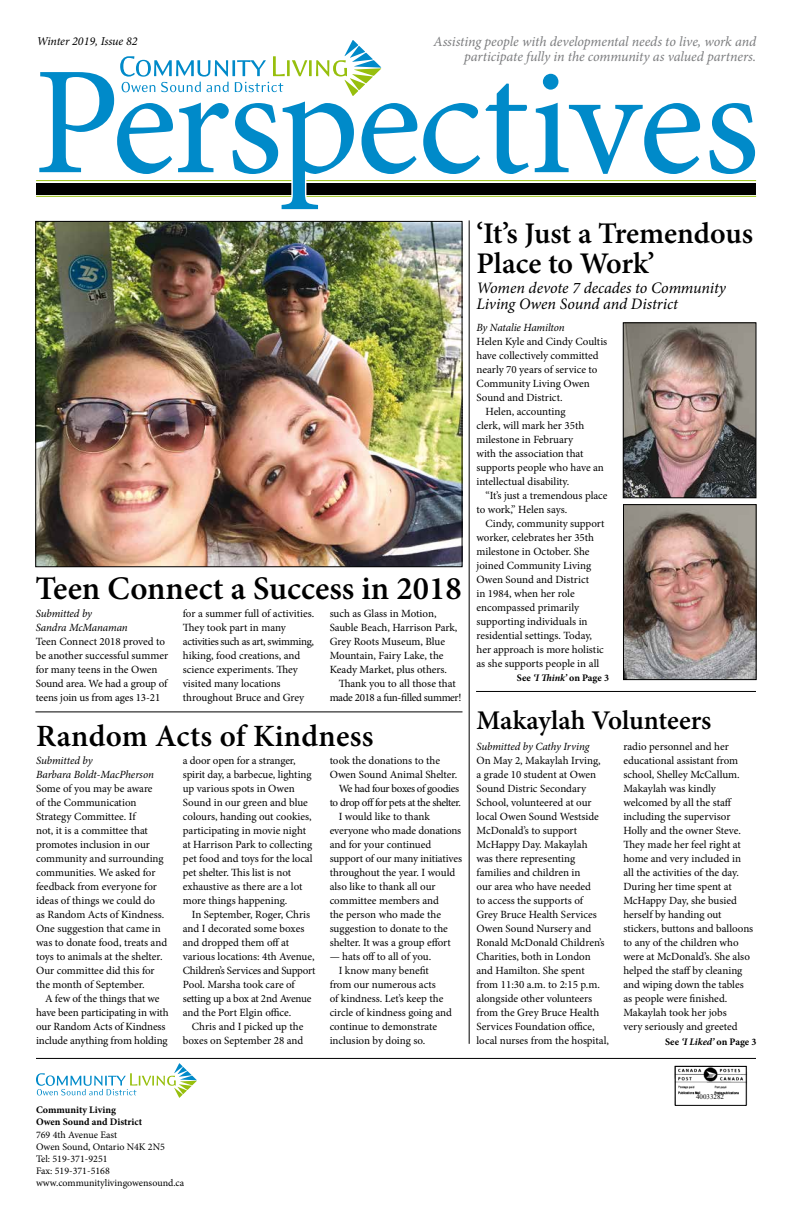
<style>
.page{position:relative;width:792px;height:1224px;background:#fff}
.page>*{position:absolute;margin:0;border:0;box-sizing:border-box;transform-origin:0 0}
.t1{font:154px "Minion Pro";letter-spacing:-.025em;color:#008ac9}
.t2{font:600 33px "Minion Pro";color:#000}
.t3{font:600 31px "Minion Pro";letter-spacing:.01em;color:#000}
.t4{font:600 30px/30px "Minion Pro";letter-spacing:-.005em;color:#000}
.t5{font:600 27px "Minion Pro";color:#000}
.t6{font:italic 16px/16px "Minion Pro";letter-spacing:-.005em;color:#000}
.t7{font:italic 14px/15px "Minion Pro";letter-spacing:-.01em;color:#7b7c7e;text-align:right}
.t8{font:italic 12px "Minion Pro";letter-spacing:-.01em;color:#000}
.t9{font:11px/14px "Minion Pro";letter-spacing:-.005em;color:#000}
.t10{font:italic 11px/14px "Minion Pro";letter-spacing:-.01em;color:#000}
.t11{font:11px "Minion Pro";letter-spacing:-.03em;color:#000}
.t12{font:11px "Minion Pro";letter-spacing:-.035em;color:#000}
.t13{font:10px/12px "Minion Pro";color:#000}
.t14{font:700 10px/12px "Minion Pro";color:#000}
.t15{font:7px "Times New Roman";color:#000}
.s1{font-style:italic}
</style>
<div class="page">
<img style="left:625px;top:506px;width:129px;height:172px">
<div style="left:623px;top:504px;width:133px;height:176px;border:1px solid #000"></div>
<img style="left:625px;top:325px;width:129px;height:171px">
<div style="left:623px;top:323px;width:133px;height:175px;border:1px solid #000"></div>
<img style="left:674px;top:1065px;width:74px;height:39px">
<div style="left:675px;top:1066px;width:72px;height:40px;border:1px solid #000"></div>
<hr style="left:469px;top:220px;width:1px;height:824px;background:#000">
<hr style="left:36px;top:1058px;width:720px;height:1px;background:#000">
<svg style="left:36px;top:1063px;width:161px;height:35px"></svg>
<svg style="left:36px;top:40px;width:721px;height:157px"></svg>
<img style="left:37px;top:223px;width:423px;height:342px">
<div style="left:35px;top:221px;width:427px;height:346px;border:1px solid #000"></div>
<hr style="left:35px;top:712px;width:427px;height:1px;background:#000">
<hr style="left:476px;top:691px;width:280px;height:1px;background:#000">
<p class="t8" style="left:37px;top:33px;width:102px">Winter 2019, Issue 82</p>
<p class="t7" style="left:434px;top:34px;width:324px">Assisting people with developmental needs to live, work and participate fully in the community as valued partners.</p>
<h1 class="t1" style="left:33px;top:20px;width:728px">Perspectives</h1>
<h2 class="t2" style="left:36px;top:565px;width:428px">Teen Connect a Success in 2018</h2>
<p class="t9" style="left:183px;top:607px;width:133px">for a summer full of activities.<br>They took part in many activities such as art, swimming, hiking, food creations, and science experiments. They visited many locations throughout Bruce and Grey</p>
<p class="t9" style="left:330px;top:607px;width:108px">such as Glass in Motion,</p>
<p class="t10" style="left:36px;top:607px;width:94px">Submitted by<br>Sandra McManaman</p>
<p class="t9" style="left:36px;top:635px;width:134px">Teen Connect 2018 proved to be another successful summer for many teens in the Owen<br>Sound area. We had a group of teens join us from ages 13-21</p>
<p class="t9" style="left:330px;top:621px;width:129px">Sauble Beach, Harrison Park,</p>
<p class="t9" style="left:330px;top:635px;width:117px">Grey Roots Museum, Blue</p>
<p class="t9" style="left:330px;top:649px;width:115px">Mountain, Fairy Lake, the</p>
<p class="t9" style="left:330px;top:663px;width:119px">Keady Market, plus others.</p>
<p class="t9" style="left:339px;top:677px;width:119px">Thank you to all those that</p>
<p class="t11" style="left:330px;top:690px;width:133px">made 2018 a fun-filled summer!</p>
<h3 class="t3" style="left:36px;top:715px;width:339px">Random Acts of Kindness</h3>
<p class="t9" style="left:183px;top:753px;width:131px">a door open for a stranger, spirit day, a barbecue, lighting up various spots in Owen<br>Sound in our green and blue colours, handing out cookies, participating in movie night at Harrison Park to collecting pet food and toys for the local pet shelter. This list is not exhaustive as there are a lot more things happening.</p>
<p class="t9" style="left:183px;top:908px;width:134px;text-indent:9px">In September, Roger, Chris and I decorated some boxes and dropped them off at various locations: 4th Avenue,<br>Children’s Services and Support<br>Pool. Marsha took care of setting up a box at 2nd Avenue and the Port Elgin office.</p>
<p class="t9" style="left:183px;top:1020px;width:122px;text-align:right">Chris and I picked up the boxes on September 28 and</p>
<p class="t10" style="left:36px;top:753px;width:119px">Submitted by<br>Barbara Boldt-MacPherson</p>
<p class="t9" style="left:36px;top:782px;width:133px">Some of you may be aware<br>of the Communication<br>Strategy Committee. If<br>not, it is a committee that promotes inclusion in our community and surrounding communities. We asked for feedback from everyone for ideas of things we could do<br>as Random Acts of Kindness.<br>One suggestion that came in was to donate food, treats and toys to animals at the shelter.<br>Our committee did this for the month of September.</p>
<p class="t9" style="left:36px;top:992px;width:134px;text-align:center">A few of the things that we have been participating in with our Random Acts of Kindness include anything from holding</p>
<p class="t9" style="left:330px;top:754px;width:112px">took the donations to the</p>
<p class="t9" style="left:330px;top:768px;width:129px">Owen Sound Animal Shelter.</p>
<p class="t11" style="left:339px;top:781px;width:122px">We had four boxes of goodies</p>
<p class="t12" style="left:330px;top:795px;width:133px">to drop off for pets at the shelter.</p>
<p class="t9" style="left:339px;top:810px;width:93px">I would like to thank</p>
<p class="t9" style="left:330px;top:824px;width:133px">everyone who made donations</p>
<p class="t9" style="left:330px;top:838px;width:103px">and for your continued</p>
<p class="t9" style="left:330px;top:852px;width:134px">support of our many initiatives</p>
<p class="t9" style="left:330px;top:866px;width:127px">throughout the year. I would</p>
<p class="t9" style="left:330px;top:880px;width:108px">also like to thank all our</p>
<p class="t9" style="left:330px;top:894px;width:111px">committee members and</p>
<p class="t9" style="left:330px;top:908px;width:113px">the person who made the</p>
<p class="t9" style="left:330px;top:922px;width:120px">suggestion to donate to the</p>
<p class="t9" style="left:330px;top:936px;width:123px">shelter. It was a group effort</p>
<p class="t9" style="left:330px;top:950px;width:103px">— hats off to all of you.</p>
<p class="t9" style="left:339px;top:964px;width:92px">I know many benefit</p>
<p class="t9" style="left:330px;top:978px;width:108px">from our numerous acts</p>
<p class="t9" style="left:330px;top:992px;width:115px">of kindness. Let’s keep the</p>
<p class="t9" style="left:330px;top:1006px;width:124px">circle of kindness going and</p>
<p class="t9" style="left:330px;top:1020px;width:109px">continue to demonstrate</p>
<p class="t9" style="left:330px;top:1034px;width:97px">inclusion by doing so.</p>
<h3 class="t4" style="left:477px;top:218px;width:278px">‘It’s Just a Tremendous<br>Place to Work’</h3>
<h3 class="t6" style="left:477px;top:280px;width:251px">Women devote 7 decades to Community<br>Living Owen Sound and District</h3>
<p class="t10" style="left:477px;top:320px;width:90px">By Natalie Hamilton</p>
<p class="t9" style="left:477px;top:334px;width:132px">Helen Kyle and Cindy Coultis</p>
<p class="t9" style="left:477px;top:348px;width:124px">have collectively committed</p>
<p class="t9" style="left:477px;top:362px;width:122px">nearly 70 years of service to</p>
<p class="t9" style="left:477px;top:376px;width:115px">Community Living Owen</p>
<p class="t9" style="left:477px;top:390px;width:88px">Sound and District.</p>
<p class="t9" style="left:486px;top:404px;width:81px">Helen, accounting</p>
<p class="t9" style="left:477px;top:418px;width:109px">clerk, will mark her 35th</p>
<p class="t9" style="left:477px;top:432px;width:98px">milestone in February</p>
<p class="t9" style="left:477px;top:446px;width:109px">with the association that</p>
<p class="t9" style="left:477px;top:460px;width:129px">supports people who have an</p>
<p class="t9" style="left:477px;top:474px;width:94px">intellectual disability.</p>
<p class="t9" style="left:486px;top:488px;width:124px">“It’s just a tremendous place</p>
<p class="t9" style="left:477px;top:502px;width:92px">to work,” Helen says.</p>
<p class="t9" style="left:486px;top:516px;width:120px">Cindy, community support</p>
<p class="t9" style="left:477px;top:530px;width:119px">worker, celebrates her 35th</p>
<p class="t9" style="left:477px;top:544px;width:115px">milestone in October. She</p>
<p class="t9" style="left:477px;top:558px;width:116px">joined Community Living</p>
<p class="t9" style="left:477px;top:572px;width:114px">Owen Sound and District</p>
<p class="t9" style="left:477px;top:586px;width:100px">in 1984, when her role</p>
<p class="t9" style="left:477px;top:600px;width:104px">encompassed primarily</p>
<p class="t9" style="left:477px;top:614px;width:113px">supporting individuals in</p>
<p class="t9" style="left:477px;top:628px;width:117px">residential settings. Today,</p>
<p class="t9" style="left:477px;top:642px;width:129px">her approach is more holistic</p>
<p class="t9" style="left:477px;top:656px;width:124px">as she supports people in all</p>
<p class="t14" style="left:517px;top:672px;width:94px">See <span class="s1">‘I Think’</span> on Page 3</p>
<h3 class="t5" style="left:477px;top:702px;width:236px">Makaylah Volunteers</h3>
<p class="t9" style="left:623px;top:739px;width:131px">radio personnel and her educational assistant from school, Shelley McCallum.<br>Makaylah was kindly welcomed by all the staff including the supervisor<br>Holly and the owner Steve.<br>They made her feel right at home and very included in all the activities of the day.<br>During her time spent at<br>McHappy Day, she busied herself by handing out stickers, buttons and balloons to any of the children who were at McDonald’s. She also helped the staff by cleaning and wiping down the tables as people were finished.<br>Makaylah took her jobs<br>very seriously and greeted</p>
<p class="t10" style="left:477px;top:739px;width:114px">Submitted by Cathy Irving</p>
<p class="t9" style="left:477px;top:753px;width:134px">On May 2, Makaylah Irving,<br>a grade 10 student at Owen<br>Sound Distric Secondary<br>School, volunteered at our local Owen Sound Westside<br>McDonald’s to support<br>McHappy Day. Makaylah<br>was there representing families and children in<br>our area who have needed<br>to access the supports of<br>Grey Bruce Health Services<br>Owen Sound Nursery and<br>Ronald McDonald Children’s<br>Charities, both in London and Hamilton. She spent from 11:30 a.m. to 2:15 p.m. alongside other volunteers from the Grey Bruce Health<br>Services Foundation office, local nurses from the hospital,</p>
<p class="t14" style="left:665px;top:1035px;width:93px">See <span class="s1">‘I Liked’</span> on Page 3</p>
<p class="t14" style="left:36px;top:1104px;width:108px">Community Living<br>Owen Sound and District</p>
<p class="t13" style="left:36px;top:1129px;width:150px">769 4th Avenue East<br>Owen Sound, Ontario N4K 2N5<br>Tel: 519-371-9251<br>Fax: 519-371-5168 www.communitylivingowensound.ca</p>
<p class="t15" style="left:696px;top:1092px;width:29px">40033282</p>
</div>
